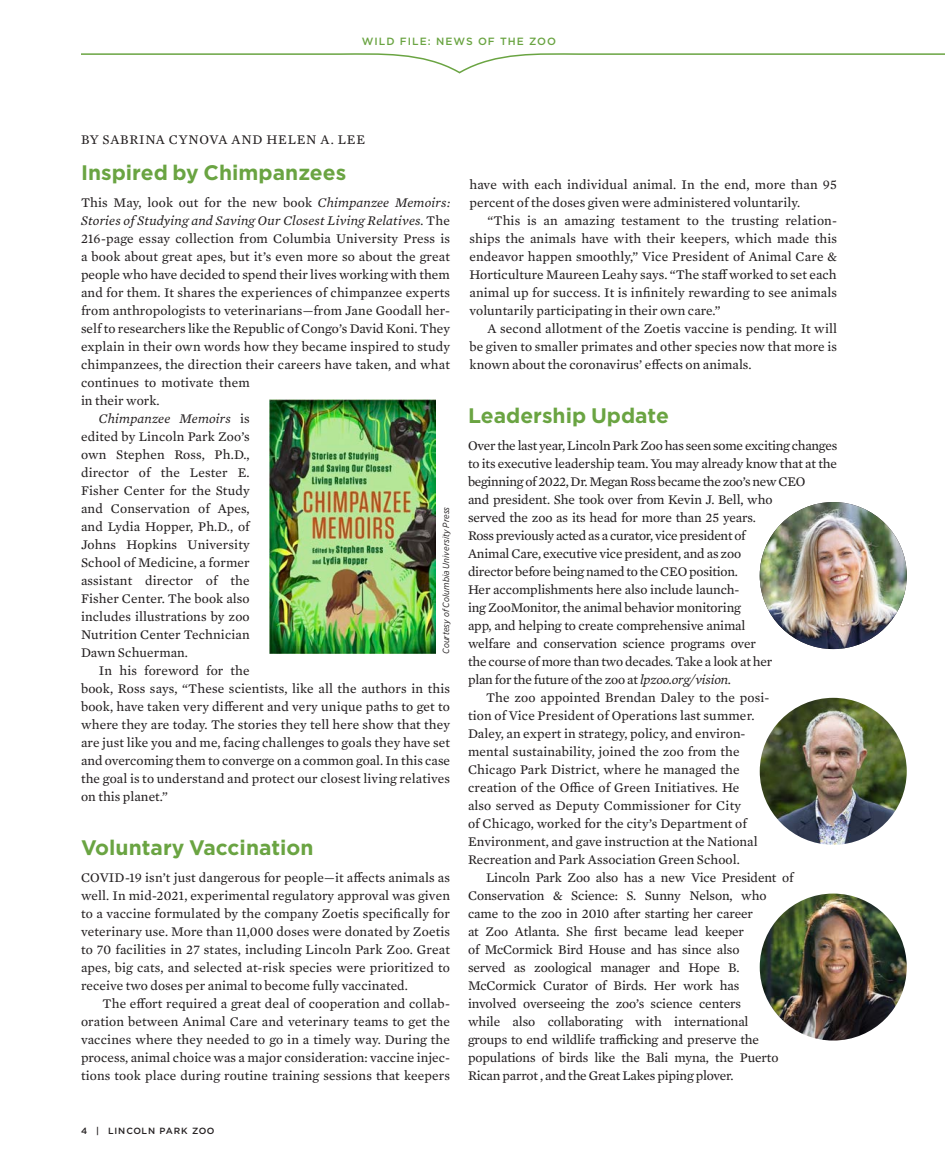
<style>
.page{position:relative;width:945px;height:1161px;background:#fff}
.page>*{position:absolute;margin:0;border:0;box-sizing:border-box;transform-origin:0 0}
.Dept__Subtitle{font:700 21px "Gotham";color:#6aa442}
.Dept__Body_Copy{font:13.5px/18px "Mercury Text G2";letter-spacing:.005em;color:#231f20;text-align:justify}
.Dept__Body_Copy_1st{font:13.5px/18px "Mercury Text G2";letter-spacing:-.01em;color:#231f20}
.Dept__Body_Copy_1st-2{font:13.5px/18px "Mercury Text G2";letter-spacing:.01em;color:#231f20}
.byline{font:13.5px "Mercury Text G2";letter-spacing:.055em;color:#231f20}
.t1{font:500 10.5px "Gotham";letter-spacing:.1em;color:#6aa442}
.Photo_Credit{font:italic 9px "Gotham Narrow";letter-spacing:.01em;color:#231f20}
.t2{font:500 9px "Gotham";letter-spacing:.08em;color:#231f20}
.s1{font-style:italic}
</style>
<div class="page">
<svg style="left:81px;top:53px;width:864px;height:21px"></svg>
<img style="left:270px;top:399px;width:165px;height:255px">
<img style="left:760px;top:502px;width:147px;height:147px;border-radius:74px">
<img style="left:760px;top:698px;width:147px;height:147px;border-radius:74px">
<img style="left:760px;top:894px;width:147px;height:147px;border-radius:74px">
<p class="t1" style="left:362px;top:34px;width:196px">WILD FILE: NEWS OF THE ZOO</p>
<p class="byline" style="left:81px;top:130px;width:286px">BY SABRINA CYNOVA AND HELEN A. LEE</p>
<p class="Dept__Subtitle" style="left:81px;top:159px;width:267px">Inspired by Chimpanzees</p>
<p class="Dept__Body_Copy_1st-2" style="left:81px;top:193px;width:371px">This May, look out for the new book <span class="s1">Chimpanzee Memoirs:<br>Stories of Studying and Saving Our Closest Living Relatives.</span> The 216-page essay collection from Columbia University Press is a book about great apes, but it’s even more so about the great people who have decided to spend their lives working with them and for them. It shares the experiences of chimpanzee experts from anthropologists to veterinarians—from Jane Goodall her&shy;self to researchers like the Republic of Congo’s David Koni. They explain in their own words how they became inspired to study chimpanzees, the direction their careers have taken, and what continues to motivate them<br>in their work.</p>
<p class="Dept__Body_Copy" style="left:81px;top:409px;width:170px;text-indent:18px"><span class="s1">Chimpanzee Memoirs</span> is edited by Lincoln Park Zoo’s own Stephen Ross, Ph.D., director of the Lester E.<br>Fisher Center for the Study and Conservation of Apes, and Lydia Hopper, Ph.D., of Johns Hopkins University School of Medicine, a former assistant director of the Fisher Center. The book also includes illustrations by zoo Nutrition Center Technician Dawn Schuerman.</p>
<p class="Dept__Body_Copy" style="left:81px;top:661px;width:371px;text-align:left;text-indent:18px">In his foreword for the<br>book, Ross says, “These scientists, like all the authors in this book, have taken very different and very unique paths to get to where they are today. The stories they tell here show that they are just like you and me, facing challenges to goals they have set and overcoming them to converge on a common goal. In this case the goal is to understand and protect our closest living relatives on this planet.”</p>
<p class="Photo_Credit" style="left:440px;top:654px;width:149px;rotate:-90deg">Courtesy of Columbia University Press</p>
<p class="Dept__Subtitle" style="left:81px;top:834px;width:234px">Voluntary Vaccination</p>
<p class="Dept__Body_Copy_1st" style="left:81px;top:868px;width:371px;text-align:justify">COVID-19 isn’t just dangerous for people—it affects animals as well. In mid-2021, experimental regulatory approval was given to a vaccine formulated by the company Zoetis specifically for veterinary use. More than 11,000 doses were donated by Zoetis to 70 facilities in 27 states, including Lincoln Park Zoo. Great apes, big cats, and selected at-risk species were prioritized to receive two doses per animal to become fully vaccinated.</p>
<p class="Dept__Body_Copy" style="left:81px;top:994px;width:371px;text-indent:22px">The effort required a great deal of cooperation and collab&shy;oration between Animal Care and veterinary teams to get the vaccines where they needed to go in a timely way. During the process, animal choice was a major consideration: vaccine injec&shy;tions took place during routine training sessions that keepers</p>
<p class="Dept__Body_Copy" style="left:470px;top:175px;width:369px">have with each individual animal. In the end, more than 95 percent of the doses given were administered voluntarily.</p>
<p class="Dept__Body_Copy" style="left:470px;top:211px;width:369px;text-indent:18px">“This is an amazing testament to the trusting relation&shy;ships the animals have with their keepers, which made this endeavor happen smoothly,” Vice President of Animal Care &amp; Horticulture Maureen Leahy says. “The staff worked to set each animal up for success. It is infinitely rewarding to see animals voluntarily participating in their own care.”</p>
<p class="Dept__Body_Copy" style="left:470px;top:319px;width:369px;text-indent:18px">A second allotment of the Zoetis vaccine is pending. It will be given to smaller primates and other species now that more is known about the coronavirus’ effects on animals.</p>
<p class="Dept__Subtitle" style="left:468px;top:402px;width:202px">Leadership Update</p>
<p class="Dept__Body_Copy_1st" style="left:468px;top:436px;width:371px">Over the last year, Lincoln Park Zoo has seen some exciting changes to its executive leadership team. You may already know that at the beginning of 2022, Dr. Megan Ross became the zoo’s new CEO<br>and president. She took over from Kevin J. Bell, who<br>served the zoo as its head for more than 25 years.<br>Ross previously acted as a curator, vice president of<br>Animal Care, executive vice president, and as zoo<br>director before being named to the CEO position.<br>Her accomplishments here also include launch-<br>ing ZooMonitor, the animal behavior monitoring<br>app, and helping to create comprehensive animal<br>welfare and conservation science programs over<br>the course of more than two decades. Take a look at her<br>plan for the future of the zoo at <span class="s1">lpzoo.org/vision</span>.</p>
<p class="Dept__Body_Copy" style="left:468px;top:688px;width:303px;text-align:left;text-indent:18px">The zoo appointed Brendan Daley to the posi&shy;tion of Vice President of Operations last summer.<br>Daley, an expert in strategy, policy, and environ&shy;mental sustainability, joined the zoo from the Chicago Park District, where he managed the creation of the Office of Green Initiatives. He<br>also served as Deputy Commissioner for City<br>of Chicago, worked for the city’s Department of Environment, and gave instruction at the National Recreation and Park Association Green School.</p>
<p class="Dept__Body_Copy" style="left:468px;top:868px;width:327px;text-align:left;text-indent:18px">Lincoln Park Zoo also has a new Vice President of Conservation &amp; Science: S. Sunny Nelson, who came to the zoo in 2010 after starting her career<br>at Zoo Atlanta. She first became lead keeper<br>of McCormick Bird House and has since also<br>served as zoological manager and Hope B.<br>McCormick Curator of Birds. Her work has<br>involved overseeing the zoo’s science centers<br>while also collaborating with international<br>groups to end wildlife trafficking and preserve the populations of birds like the Bali myna, the Puerto Rican parrot , and the Great Lakes piping plover.</p>
<p class="t2" style="left:81px;top:1125px;width:135px">4 | LINCOLN PARK ZOO</p>
</div>
